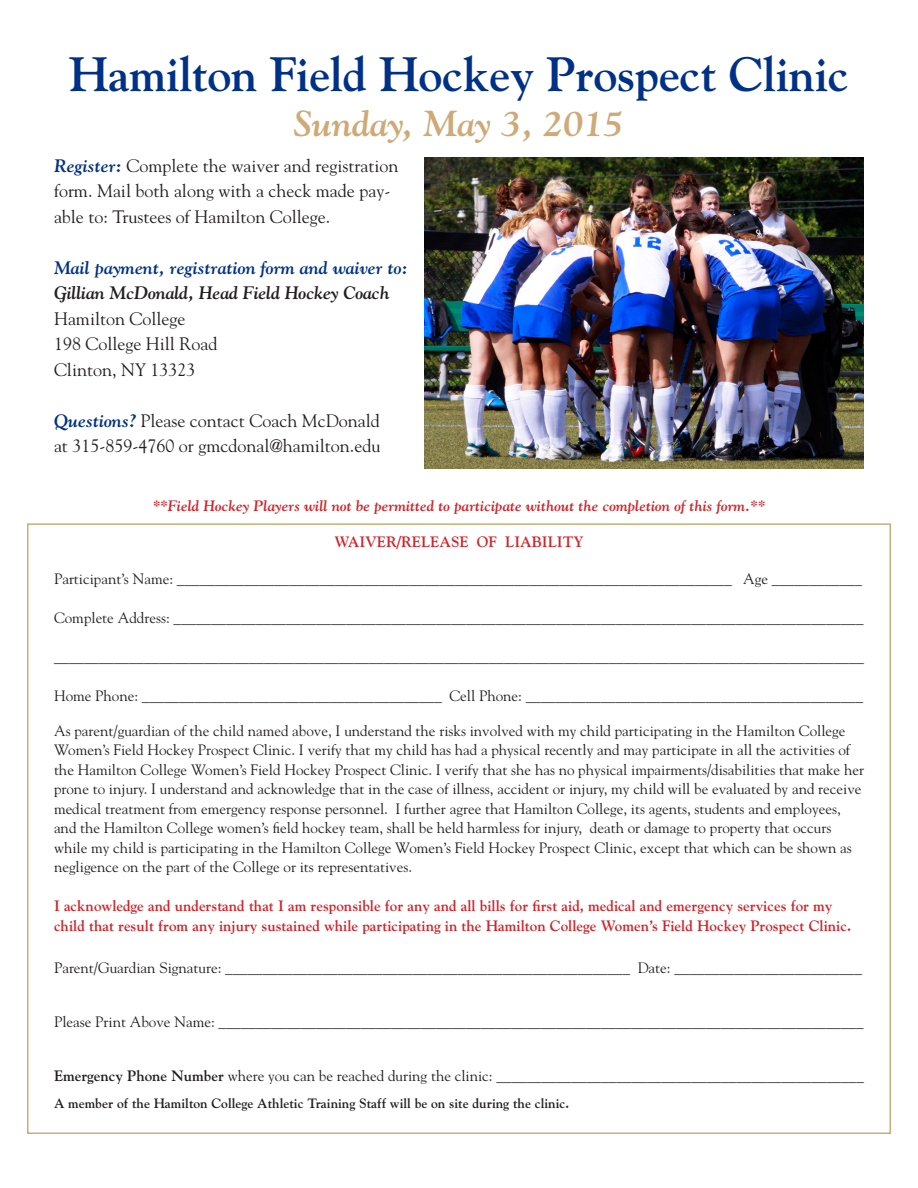
<style>
.page{position:relative;width:918px;height:1188px;background:#fff}
.page>*{position:absolute;margin:0;border:0;box-sizing:border-box;transform-origin:0 0}
.t1{font:700 48px "Goudy";letter-spacing:-.01em;color:#003186}
.t2{font:italic 700 36px "Goudy";color:#ceaa78}
.t3{font:18px/25.5px "Goudy";color:#231f20}
.t4{font:italic 700 18px "Goudy";color:#003186}
.t5{font:italic 700 18px "Goudy";letter-spacing:-.01em;color:#231f20}
.t6{font:15px/19.5px "Goudy";color:#231f20}
.t7{font:700 15px/19.5px "Goudy";color:#d1232a}
.t8{font:italic 700 15px "Goudy";color:#d1232a}
.t9{font:700 13.5px "Goudy";color:#231f20}
.s1{font-weight:700;font-style:italic;color:#003186}
.s2{font-weight:700}
</style>
<div class="page">
<img style="left:425px;top:158px;width:439px;height:311px">
<p class="t1" style="left:69px;top:46px;width:782px">Hamilton Field Hockey Prospect Clinic</p>
<p class="t2" style="left:294px;top:101px;width:331px">Sunday, May 3, 2015</p>
<p class="t3" style="left:54px;top:152px;width:346px"><span class="s1">Register:</span> Complete the waiver and registration form. Mail both along with a check made pay&shy;able to: Trustees of Hamilton College.</p>
<p class="t4" style="left:54px;top:256px;width:355px">Mail payment, registration form and waiver to:</p>
<p class="t5" style="left:54px;top:282px;width:337px">Gillian McDonald, Head Field Hockey Coach</p>
<p class="t3" style="left:54px;top:305px;width:133px">Hamilton College</p>
<p class="t3" style="left:54px;top:331px;width:165px">198 College Hill Road</p>
<p class="t3" style="left:54px;top:356px;width:143px">Clinton, NY 13323</p>
<p class="t3" style="left:54px;top:407px;width:327px"><span class="s1">Questions?</span> Please contact Coach McDonald</p>
<p class="t3" style="left:54px;top:433px;width:328px">at 315-859-4760 or gmcdonal@hamilton.edu</p>
<p class="t8" style="left:153px;top:496px;width:614px">**Field Hockey Players will not be permitted to participate without the completion of this form.**</p>
<p class="t7" style="left:334px;top:531px;width:251px">WAIVER/RELEASE OF LIABILITY</p>
<p class="t6" style="left:54px;top:569px;width:809px">Participant’s Name: __________________________________________________________________________ Age ____________</p>
<p class="t6" style="left:54px;top:608px;width:811px">Complete Address: ____________________________________________________________________________________________</p>
<p class="t6" style="left:54px;top:647px;width:811px">____________________________________________________________________________________________________________</p>
<p class="t6" style="left:54px;top:686px;width:811px">Home Phone: ________________________________________ Cell Phone: _____________________________________________</p>
<p class="t6" style="left:54px;top:720px;width:812px">As parent/guardian of the child named above, I understand the risks involved with my child participating in the Hamilton College Women’s Field Hockey Prospect Clinic. I verify that my child has had a physical recently and may participate in all the activities of the Hamilton College Women’s Field Hockey Prospect Clinic. I verify that she has no physical impairments/disabilities that make her prone to injury. I understand and acknowledge that in the case of illness, accident or injury, my child will be evaluated by and receive medical treatment from emergency response personnel. I further agree that Hamilton College, its agents, students and employees, and the Hamilton College women’s field hockey team, shall be held harmless for injury, death or damage to property that occurs while my child is participating in the Hamilton College Women’s Field Hockey Prospect Clinic, except that which can be shown as negligence on the part of the College or its representatives.</p>
<p class="t7" style="left:54px;top:896px;width:799px">I acknowledge and understand that I am responsible for any and all bills for first aid, medical and emergency services for my child that result from any injury sustained while participating in the Hamilton College Women’s Field Hockey Prospect Clinic.</p>
<p class="t6" style="left:54px;top:957px;width:809px">Parent/Guardian Signature: ______________________________________________________ Date: _________________________</p>
<p class="t6" style="left:54px;top:1011px;width:811px">Please Print Above Name: ______________________________________________________________________________________</p>
<p class="t6" style="left:54px;top:1065px;width:811px"><span class="s2">Emergency Phone Number</span> where you can be reached during the clinic: _________________________________________________</p>
<p class="t9" style="left:54px;top:1095px;width:517px">A member of the Hamilton College Athletic Training Staff will be on site during the clinic.</p>
</div>
